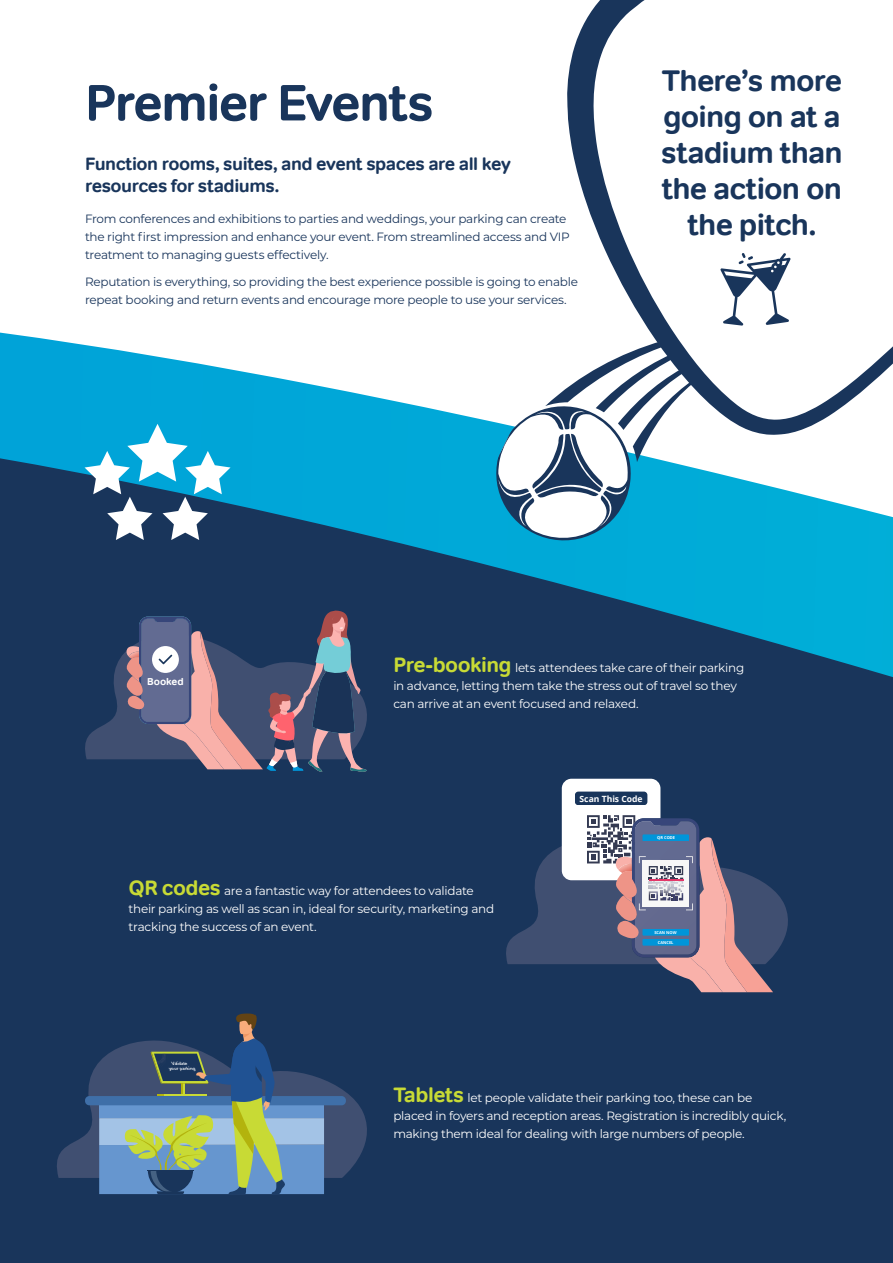
<style>
.page{position:relative;width:893px;height:1263px;background:#fff}
.page>*{position:absolute;margin:0;border:0;box-sizing:border-box;transform-origin:0 0}
.FRONT_TITLE{font:700 51px "Tondo";letter-spacing:-.035em;color:#19355b}
.SUBTITLE{font:700 30px/36px "Tondo";letter-spacing:-.03em;color:#19355b;text-align:center}
.SUBTITLE-2{font:700 18px/22.5px "Tondo";letter-spacing:-.025em;color:#19355b}
.SUBTITLE-3{font:12px/18px "Montserrat";letter-spacing:-.02em;color:#fff}
.BODY{font:12px/18px "Montserrat";letter-spacing:-.02em;color:#19355b}
.t1{font:700 10.05px "Tondo";color:#fff}
.t2{font:700 8.55px "Open Sans";color:#fff}
.t3{font:italic 600 4.8px/4.8px "Houschka Rounded";color:#fff}
.t4{font:700 4.05px "Open Sans";color:#fff}
.s1{font-family:"Tondo";font-weight:700;font-size:21px;color:#c8da35}
</style>
<div class="page">
<div style="left:0;top:677px;width:893px;height:586px;background:#19355b"></div>
<svg style="left:0;top:333px;width:893px;height:344px;background:#2f89ad"></svg>
<svg style="left:567px;top:0;width:326px;height:439px"></svg>
<svg style="left:720px;top:253px;width:71px;height:73px"></svg>
<svg style="left:488px;top:322px;width:212px;height:228px"></svg>
<svg style="left:46px;top:1034px;width:332px;height:144px;background:#263d62"></svg>
<div style="left:562px;top:779px;width:98px;height:101px;background:#fff;border-radius:10px"></div>
<svg style="left:575px;top:791px;width:72px;height:14px"></svg>
<svg style="left:497px;top:815px;width:301px;height:177px;background:#5e6580"></svg>
<svg style="left:76px;top:610px;width:301px;height:162px;background:#545975"></svg>
<div style="left:85px;top:1096px;width:261px;height:9px;background:#3f6fa8;border-radius:4px"></div>
<svg style="left:99px;top:1013px;width:225px;height:181px;background:#597888"></svg>
<svg style="left:85px;top:424px;width:145px;height:116px"></svg>
<p class="FRONT_TITLE" style="left:85px;top:71px;width:350px">Premier Events</p>
<p class="SUBTITLE-2" style="left:85px;top:152px;width:427px">Function rooms, suites, and event spaces are all key resources for stadiums.</p>
<p class="BODY" style="left:85px;top:209px;width:486px">From conferences and exhibitions to parties and weddings, your parking can create the right first impression and enhance your event. From streamlined access and VIP treatment to managing guests effectively.</p>
<p class="BODY" style="left:85px;top:272px;width:494px">Reputation is everything, so providing the best experience possible is going to enable repeat booking and return events and encourage more people to use your services.</p>
<p class="SUBTITLE" style="left:661px;top:63px;width:183px">There’s more going on at a stadium than the action on the pitch.</p>
<p class="t1" style="left:147px;top:675px;width:38px">Booked</p>
<p class="SUBTITLE-3" style="left:393px;top:658px;width:352px"><span class="s1">Pre-booking</span> lets attendees take care of their parking in advance, letting them take the stress out of travel so they can arrive at an event focused and relaxed.</p>
<p class="t2" style="left:580px;top:792px;width:65px">Scan This Code</p>
<p class="t4" style="left:657px;top:835px;width:19px">QR CODE</p>
<p class="SUBTITLE-3" style="left:129px;top:882px;width:367px"><span class="s1">QR codes</span> are a fantastic way for attendees to validate their parking as well as scan in, ideal for security, marketing and tracking the success of an event.</p>
<p class="t3" style="left:169px;top:1061px;width:30px;text-indent:3px">Validate yourparking</p>
<p class="t4" style="left:654px;top:929px;width:24px">SCAN NOW</p>
<p class="t4" style="left:658px;top:939px;width:17px">CANCEL</p>
<p class="SUBTITLE-3" style="left:393px;top:1088px;width:394px"><span class="s1">Tablets</span> let people validate their parking too, these can be placed in foyers and reception areas. Registration is incredibly quick, making them ideal for dealing with large numbers of people.</p>
</div>
